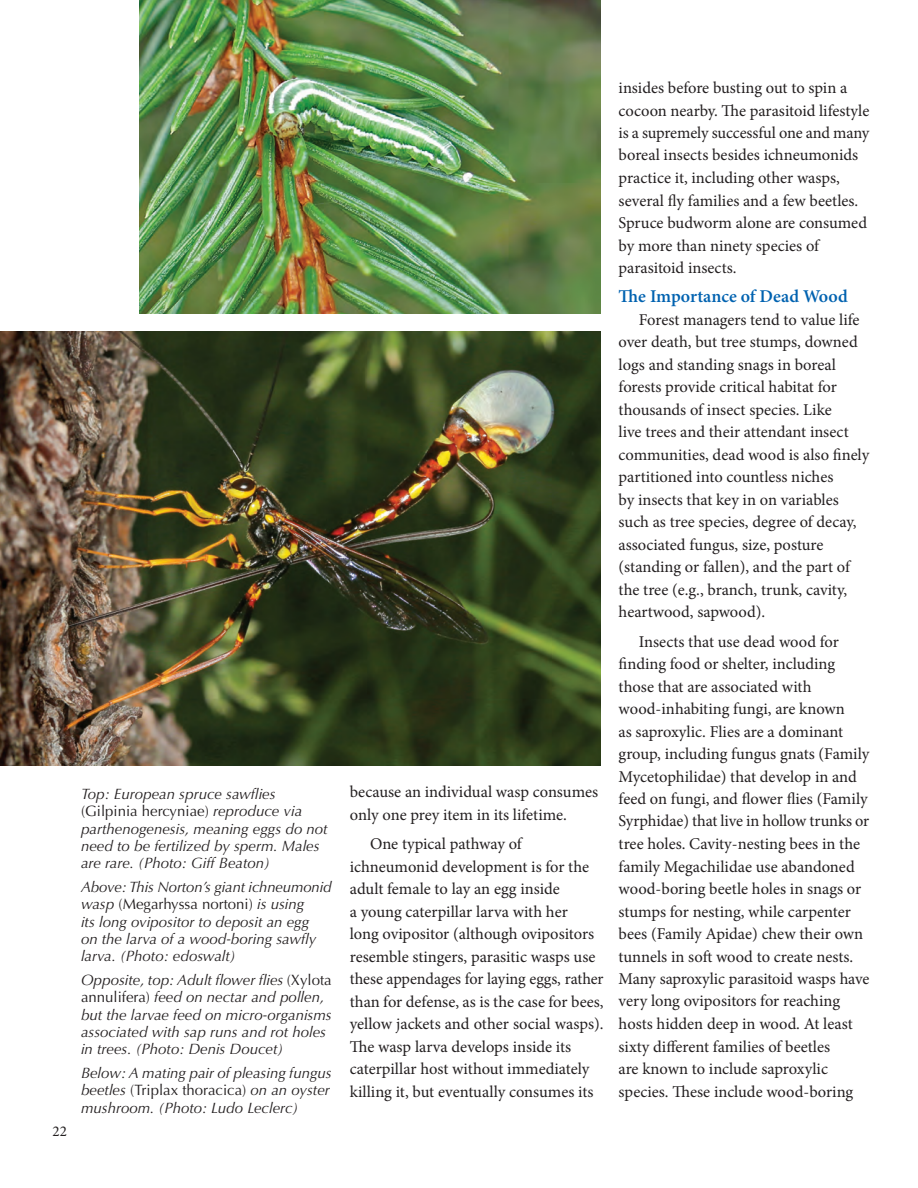
<style>
.page{position:relative;width:918px;height:1188px;background:#fff}
.page>*{position:absolute;margin:0;border:0;box-sizing:border-box;transform-origin:0 0}
.t1{font:600 18px "Minion Pro";color:#0162b0}
.t2{font:16.5px/22.5px "Minion Pro";color:#231f20}
.t3{font:italic 15px/17.2px "Optima";color:#231f20}
.t4{font:15px "Minion Pro";color:#231f20}
.s1{font-style:normal}
</style>
<div class="page">
<img style="left:140px;top:0;width:461px;height:314px">
<img style="left:0;top:332px;width:601px;height:434px">
<p class="t4" style="left:52px;top:1121px;width:16px">22</p>
<p class="t3" style="left:81px;top:786px;width:248px">Top: European spruce sawflies <span class="s1">(Gilpinia hercyniae)</span> reproduce via parthenogenesis, meaning eggs do not need to be fertilized by sperm. Males are rare. (Photo: Giff Beaton)</p>
<p class="t3" style="left:81px;top:879px;width:252px">Above: This Norton’s giant ichneumonid wasp <span class="s1">(Megarhyssa nortoni)</span> is using<br>its long ovipositor to deposit an egg<br>on the larva of a wood-boring sawfly larva. (Photo: edoswalt)</p>
<p class="t3" style="left:81px;top:972px;width:252px">Opposite, top: Adult flower flies <span class="s1">(Xylota annulifera)</span> feed on nectar and pollen, but the larvae feed on micro-organisms associated with sap runs and rot holes in trees. (Photo: Denis Doucet)</p>
<p class="t3" style="left:81px;top:1065px;width:252px">Below: A mating pair of pleasing fungus beetles <span class="s1">(Triplax thoracica)</span> on an oyster mushroom. (Photo: Ludo Leclerc)</p>
<p class="t2" style="left:350px;top:781px;width:250px">because an individual wasp consumes only one prey item in its lifetime.</p>
<p class="t2" style="left:350px;top:833px;width:255px;text-indent:20px">One typical pathway of ichneumonid development is for the adult female to lay an egg inside<br>a young caterpillar larva with her<br>long ovipositor (although ovipositors resemble stingers, parasitic wasps use these appendages for laying eggs, rather than for defense, as is the case for bees, yellow jackets and other social wasps).<br>Te wasp larva develops inside its caterpillar host without immediately killing it, but eventually consumes its</p>
<p class="t2" style="left:619px;top:77px;width:252px">insides before busting out to spin a cocoon nearby. Te parasitoid lifestyle is a supremely successful one and many boreal insects besides ichneumonids practice it, including other wasps, several fy families and a few beetles.<br>Spruce budworm alone are consumed by more than ninety species of parasitoid insects.</p>
<h2 class="t1" style="left:619px;top:284px;width:231px">Te Importance of Dead Wood</h2>
<p class="t2" style="left:619px;top:308px;width:252px;text-indent:20px">Forest managers tend to value life over death, but tree stumps, downed logs and standing snags in boreal forests provide critical habitat for thousands of insect species. Like<br>live trees and their attendant insect communities, dead wood is also fnely partitioned into countless niches<br>by insects that key in on variables such as tree species, degree of decay, associated fungus, size, posture (standing or fallen), and the part of the tree (e.g., branch, trunk, cavity, heartwood, sapwood).</p>
<p class="t2" style="left:619px;top:630px;width:252px;text-indent:20px">Insects that use dead wood for fnding food or shelter, including those that are associated with wood-inhabiting fungi, are known<br>as saproxylic. Flies are a dominant group, including fungus gnats (Family Mycetophilidae) that develop in and feed on fungi, and fower fies (Family Syrphidae) that live in hollow trunks or tree holes. Cavity-nesting bees in the family Megachilidae use abandoned wood-boring beetle holes in snags or stumps for nesting, while carpenter bees (Family Apidae) chew their own tunnels in sof wood to create nests.<br>Many saproxylic parasitoid wasps have very long ovipositors for reaching hosts hidden deep in wood. At least sixty diferent families of beetles<br>are known to include saproxylic species. Tese include wood-boring</p>
</div>
